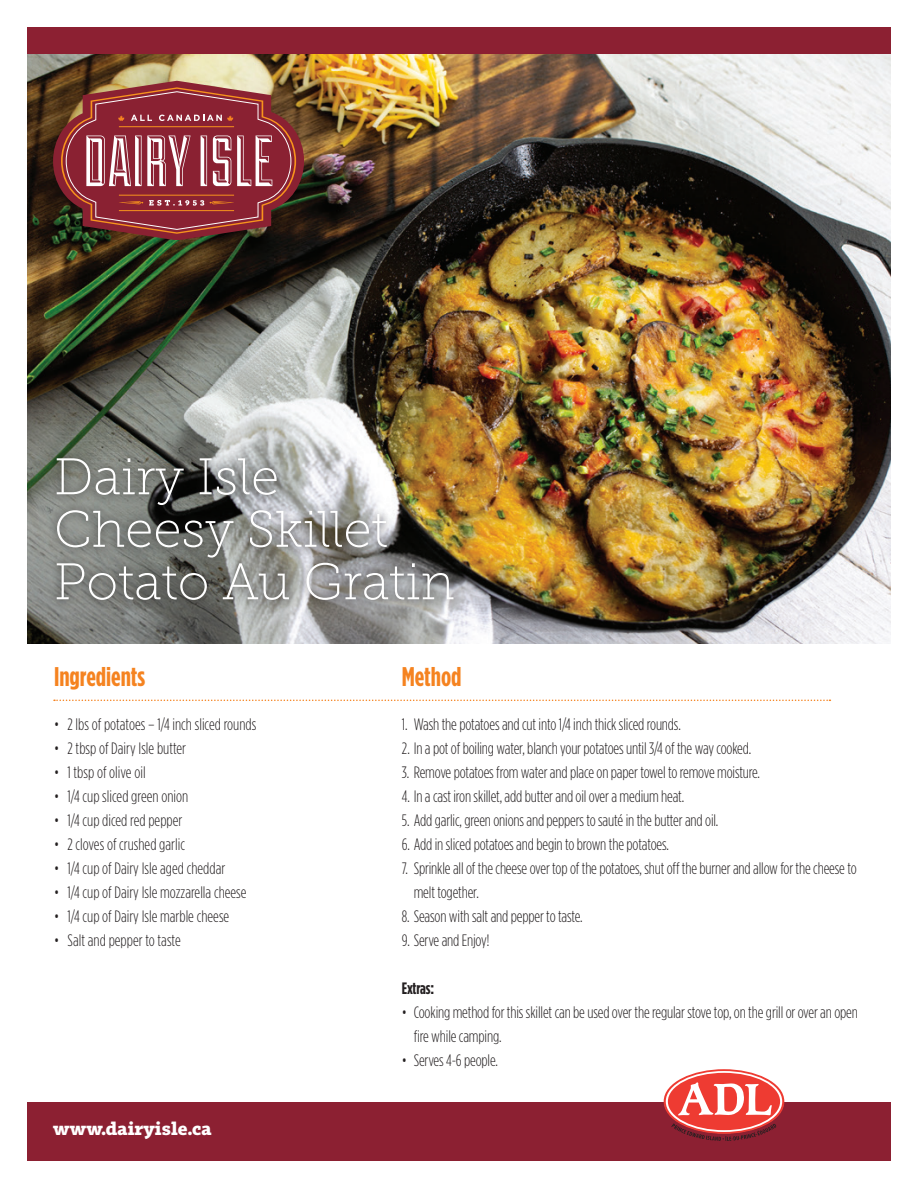
<style>
.page{position:relative;width:918px;height:1188px;background:#fff}
.page>*{position:absolute;margin:0;border:0;box-sizing:border-box;transform-origin:0 0}
.t1{font:51.3px/52.5px "Museo Slab 100";color:#fff}
.t2{font:700 condensed 27px "Gotham HTF";color:#f58320}
.t3{font:700 17.85px "Tabac Slab";color:#fff}
.t4{font:300 condensed 16.5px/24px "Gotham HTF";letter-spacing:-.01em;color:#231f20}
.t5{font:700 condensed 16.5px "Gotham HTF";letter-spacing:-.01em;color:#231f20}
</style>
<div class="page">
<img style="left:27px;top:54px;width:864px;height:590px">
<div style="left:27px;top:27px;width:864px;height:27px;background:#8c2032"></div>
<div style="left:27px;top:1103px;width:864px;height:58px;background:#8c2032"></div>
<svg style="left:53px;top:81px;width:251px;height:158px;background:#8f4445"></svg>
<svg style="left:664px;top:1069px;width:120px;height:72px"></svg>
<div style="left:48px;top:449px;width:414px;height:160px;background:#231f20;opacity:.88"></div>
<svg style="left:54px;top:700px;width:776px;height:1px"></svg>
<h1 class="t1" style="left:54px;top:451px;width:402px">Dairy Isle<br>Cheesy Skillet<br>Potato Au Gratin</h1>
<h2 class="t2" style="left:54px;top:661px;width:93px">Ingredients</h2>
<p class="t4" style="left:54px;top:712px;width:204px">• 2 lbs of potatoes – 1/4 inch sliced rounds</p>
<p class="t4" style="left:54px;top:736px;width:134px">• 2 tbsp of Dairy Isle butter</p>
<p class="t4" style="left:54px;top:760px;width:93px">• 1 tbsp of olive oil</p>
<p class="t4" style="left:54px;top:784px;width:136px">• 1/4 cup sliced green onion</p>
<p class="t4" style="left:54px;top:808px;width:130px">• 1/4 cup diced red pepper</p>
<p class="t4" style="left:54px;top:832px;width:132px">• 2 cloves of crushed garlic</p>
<p class="t4" style="left:54px;top:856px;width:173px">• 1/4 cup of Dairy Isle aged cheddar</p>
<p class="t4" style="left:54px;top:880px;width:194px">• 1/4 cup of Dairy Isle mozzarella cheese</p>
<p class="t4" style="left:54px;top:904px;width:177px">• 1/4 cup of Dairy Isle marble cheese</p>
<p class="t4" style="left:54px;top:928px;width:128px">• Salt and pepper to taste</p>
<p class="t3" style="left:53px;top:1119px;width:160px">www.dairyisle.ca</p>
<h2 class="t2" style="left:402px;top:661px;width:61px">Method</h2>
<p class="t4" style="left:402px;top:712px;width:281px">1. Wash the potatoes and cut into 1/4 inch thick sliced rounds.</p>
<p class="t4" style="left:402px;top:736px;width:351px">2. In a pot of boiling water, blanch your potatoes until 3/4 of the way cooked.</p>
<p class="t4" style="left:402px;top:760px;width:360px">3. Remove potatoes from water and place on paper towel to remove moisture.</p>
<p class="t4" style="left:402px;top:784px;width:284px">4. In a cast iron skillet, add butter and oil over a medium heat.</p>
<p class="t4" style="left:402px;top:808px;width:318px">5. Add garlic, green onions and peppers to sauté in the butter and oil.</p>
<p class="t4" style="left:402px;top:832px;width:269px">6. Add in sliced potatoes and begin to brown the potatoes.</p>
<p class="t4" style="left:414px;top:856px;width:445px;text-indent:-12px">7. Sprinkle all of the cheese over top of the potatoes, shut off the burner and allow for the cheese to melt together.</p>
<p class="t4" style="left:402px;top:904px;width:183px">8. Season with salt and pepper to taste.</p>
<p class="t4" style="left:402px;top:928px;width:89px">9. Serve and Enjoy!</p>
<p class="t5" style="left:402px;top:979px;width:34px">Extras:</p>
<p class="t4" style="left:414px;top:1000px;width:446px;text-indent:-12px">• Cooking method for this skillet can be used over the regular stove top, on the grill or over an open fire while camping.</p>
<p class="t4" style="left:402px;top:1048px;width:98px">• Serves 4-6 people.</p>
</div>
